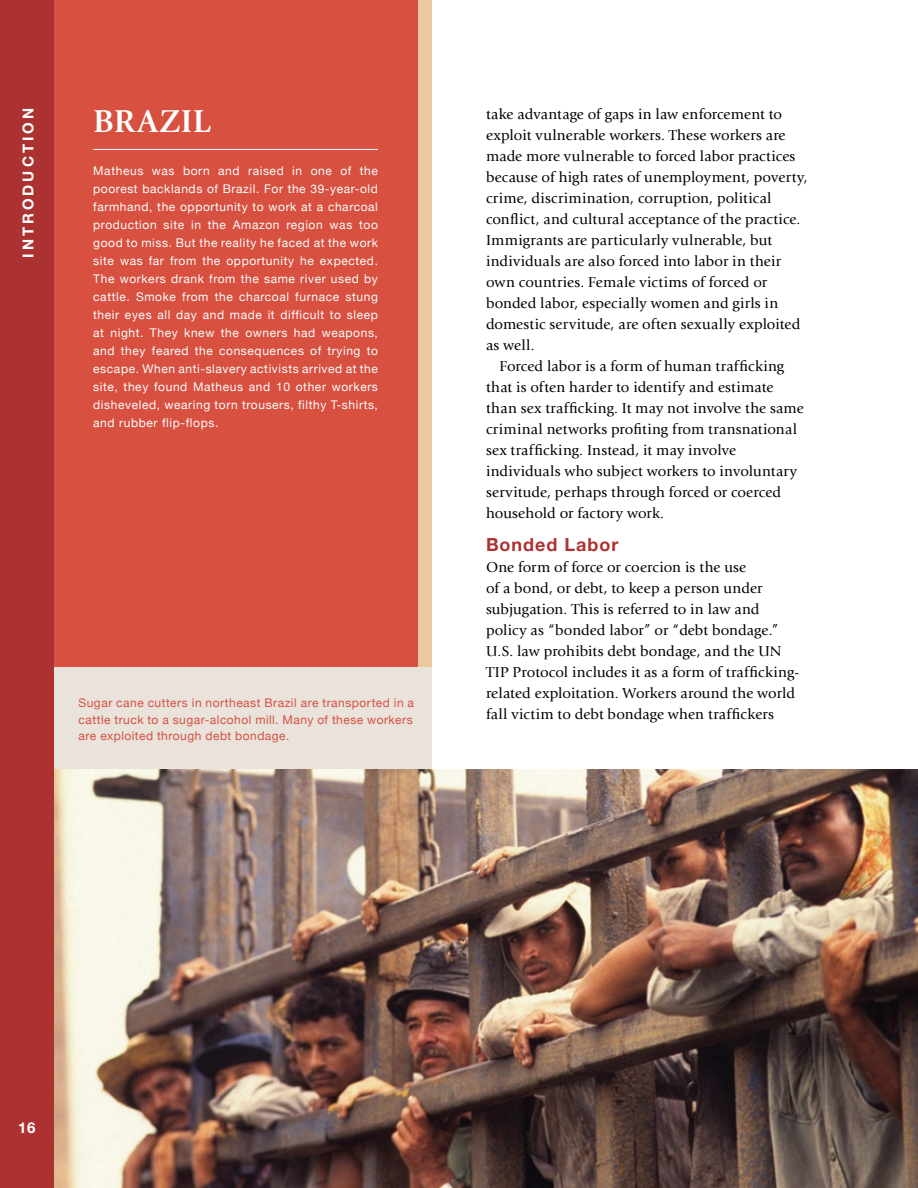
<style>
.page{position:relative;width:918px;height:1188px;background:#fff}
.page>*{position:absolute;margin:0;border:0;box-sizing:border-box;transform-origin:0 0}
.t1{font:700 33px "Giovanni Std";color:#fff}
.t2{font:700 18px "Helvetica Neue";letter-spacing:.055em;color:#ac3331}
.t3{font:15px/21px "Giovanni Std";letter-spacing:.01em;color:#000}
.t4{font:700 15px "Helvetica Neue LT Std";letter-spacing:.2em;color:#fff}
.t5{font:12px/18px "Helvetica Neue";letter-spacing:.05em;color:#fff;text-align:justify}
.t6{font:12px/16.5px "Helvetica Neue";letter-spacing:.04em;color:#d75040;text-align:justify}
</style>
<div class="page">
<div style="left:0;top:0;width:427px;height:1188px;background:#d75040"></div>
<div style="left:418px;top:0;width:14px;height:667px;background:#ecc8a1"></div>
<div style="left:36px;top:667px;width:396px;height:159px;background:#e9e3db"></div>
<hr style="left:93px;top:149px;width:285px;height:1px;background:#fff">
<img style="left:54px;top:770px;width:864px;height:418px">
<div style="left:0;top:0;width:54px;height:1188px;background:#ab3230"></div>
<p class="t4" style="left:19px;top:258px;width:151px;rotate:-90deg">INTRODUCTION</p>
<h1 class="t1" style="left:93px;top:102px;width:119px">BRAZIL</h1>
<p class="t5" style="left:93px;top:161px;width:286px">Matheus was born and raised in one of the poorest backlands of Brazil. For the 39-year-old farmhand, the opportunity to work at a charcoal production site in the Amazon region was too good to miss. But the reality he faced at the work site was far from the opportunity he expected.<br>The workers drank from the same river used by cattle. Smoke from the charcoal furnace stung their eyes all day and made it difficult to sleep at night. They knew the owners had weapons, and they feared the consequences of trying to escape. When anti-slavery activists arrived at the site, they found Matheus and 10 other workers disheveled, wearing torn trousers, filthy T-shirts, and rubber flip-flops.</p>
<p class="t6" style="left:79px;top:694px;width:337px">Sugar cane cutters in northeast Brazil are transported in a cattle truck to a sugar-alcohol mill. Many of these workers are exploited through debt bondage.</p>
<p class="t3" style="left:486px;top:104px;width:298px">take advantage of gaps in law enforcement to</p>
<p class="t3" style="left:486px;top:125px;width:301px">exploit vulnerable workers. These workers are</p>
<p class="t3" style="left:486px;top:146px;width:311px">made more vulnerable to forced labor practices</p>
<p class="t3" style="left:486px;top:167px;width:323px">because of high rates of unemployment, poverty,</p>
<p class="t3" style="left:486px;top:188px;width:287px">crime, discrimination, corruption, political</p>
<p class="t3" style="left:486px;top:209px;width:316px">conflict, and cultural acceptance of the practice.</p>
<p class="t3" style="left:486px;top:230px;width:288px">Immigrants are particularly vulnerable, but</p>
<p class="t3" style="left:486px;top:251px;width:297px">individuals are also forced into labor in their</p>
<p class="t3" style="left:486px;top:272px;width:283px">own countries. Female victims of forced or</p>
<p class="t3" style="left:486px;top:293px;width:294px">bonded labor, especially women and girls in</p>
<p class="t3" style="left:486px;top:314px;width:316px">domestic servitude, are often sexually exploited</p>
<p class="t3" style="left:486px;top:335px;width:50px">as well.</p>
<p class="t3" style="left:500px;top:356px;width:286px">Forced labor is a form of human trafficking</p>
<p class="t3" style="left:486px;top:377px;width:289px">that is often harder to identify and estimate</p>
<p class="t3" style="left:486px;top:398px;width:319px">than sex trafficking. It may not involve the same</p>
<p class="t3" style="left:486px;top:419px;width:313px">criminal networks profiting from transnational</p>
<p class="t3" style="left:486px;top:440px;width:252px">sex trafficking. Instead, it may involve</p>
<p class="t3" style="left:486px;top:461px;width:313px">individuals who subject workers to involuntary</p>
<p class="t3" style="left:486px;top:482px;width:297px">servitude, perhaps through forced or coerced</p>
<p class="t3" style="left:486px;top:503px;width:180px">household or factory work.</p>
<p class="t2" style="left:486px;top:533px;width:134px">Bonded Labor</p>
<p class="t3" style="left:486px;top:557px;width:315px">One form of force or coercion is the use<br>of a bond, or debt, to keep a person under subjugation. This is referred to in law and policy as “bonded labor” or “debt bondage.” U.S. law prohibits debt bondage, and the UN TIP Protocol includes it as a form of trafficking&shy;related exploitation. Workers around the world fall victim to debt bondage when traffickers</p>
<p class="t4" style="left:18px;top:1119px;width:19px">16</p>
</div>
